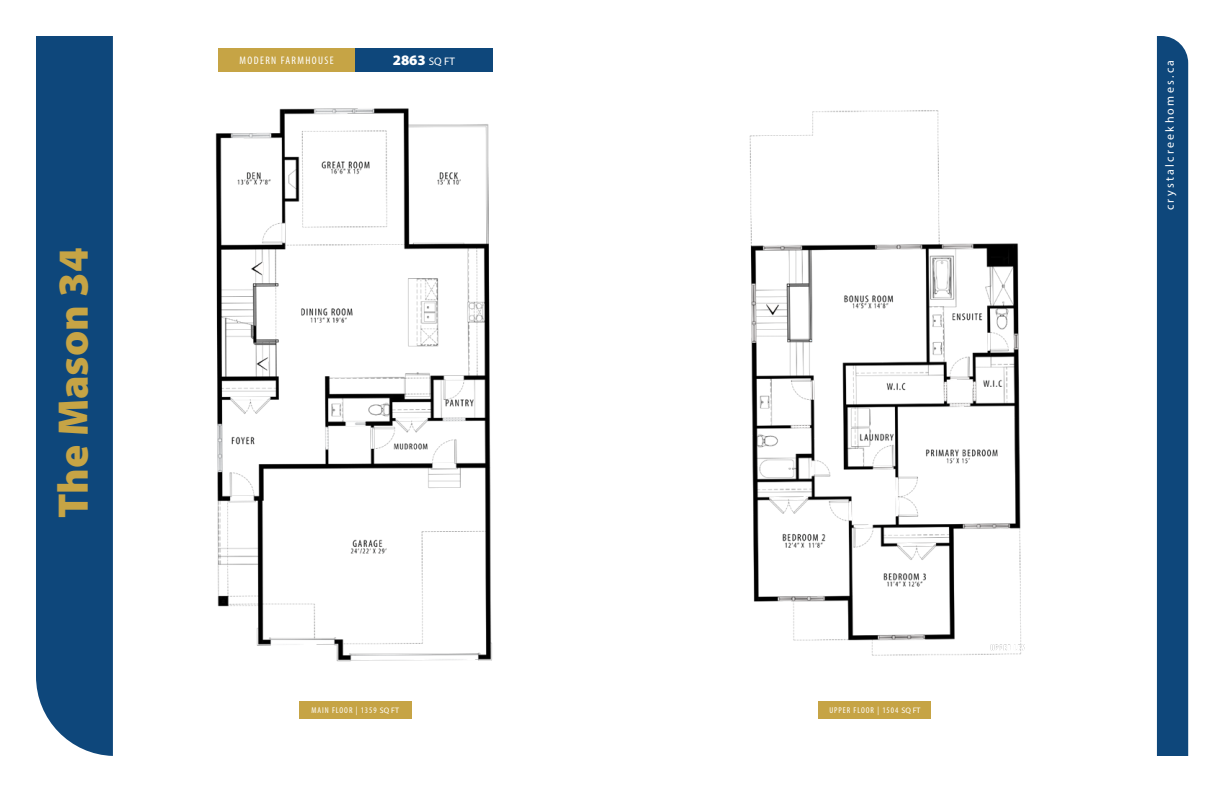
<style>
.page{position:relative;width:1224px;height:792px;background:#fff}
.page>*{position:absolute;margin:0;border:0;box-sizing:border-box;transform-origin:0 0}
.t1{font:900 43px "Myriad Pro";color:#c6a445}
.t2{font:900 14.5px "Myriad Pro";color:#fff}
.t3{font:12px "Myriad Pro";letter-spacing:.19em;color:#fff}
.t4{font:11px "Myriad Variable Concept";letter-spacing:.125em;color:#fff}
.t5{font:8.5px "Myriad Variable Concept";letter-spacing:.115em;color:#fff}
.s1{font-weight:400;font-size:11px}
.s2{font-family:"Myriad Pro";font-size:8px}
</style>
<div class="page">
<img style="left:215px;top:108px;width:277px;height:554px">
<img style="left:749px;top:110px;width:276px;height:546px">
<div style="left:36px;top:36px;width:77px;height:720px;background:#0e477b"></div>
<div style="left:1157px;top:36px;width:31px;height:720px;background:#0e477b"></div>
<div style="left:218px;top:48px;width:137px;height:24px;background:#c6a445"></div>
<div style="left:355px;top:48px;width:137px;height:24px;background:#0e477b"></div>
<div style="left:299px;top:701px;width:112px;height:18px;background:#c6a445"></div>
<div style="left:819px;top:701px;width:112px;height:18px;background:#c6a445"></div>
<h1 class="t1" style="left:45px;top:518px;width:272px;rotate:-90deg">The Mason 34</h1>
<p class="t4" style="left:240px;top:54px;width:96px">MODERN FARMHOUSE</p>
<h2 class="t2" style="left:393px;top:51px;width:64px">2863 <span class="s1">SQ FT</span></h2>
<p class="t5" style="left:312px;top:705px;width:89px">MAIN FLOOR | 1359 <span class="s2">SQ FT</span></p>
<p class="t5" style="left:829px;top:705px;width:93px">UPPER FLOOR | 1504 <span class="s2">SQ FT</span></p>
<h3 class="t3" style="left:1163px;top:210px;width:152px;rotate:-90deg">crystalcreekhomes.ca</h3>
</div>
